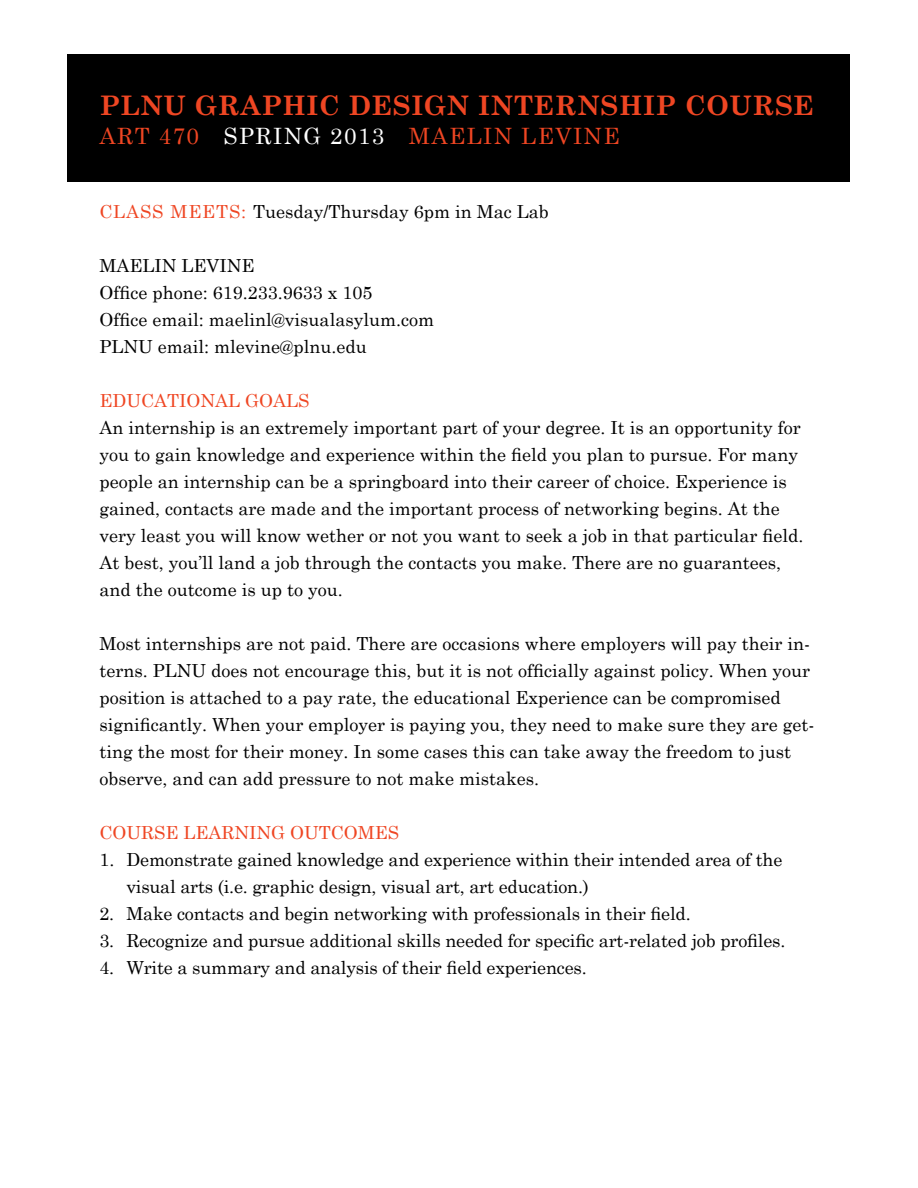
<style>
.page{position:relative;width:918px;height:1188px;background:#fff}
.page>*{position:absolute;margin:0;border:0;box-sizing:border-box;transform-origin:0 0}
.t1{font:700 27px "Century Schoolbook";letter-spacing:.02em;color:#ef4623}
.t2{font:22.5px "Century Schoolbook";letter-spacing:.065em;color:#ef4623}
.t3{font:18px/27px "Century Schoolbook";color:#000}
.t4{font:18px "Century Schoolbook";color:#ef4623}
.s1{color:#fff}
.s2{color:#ef4623}
</style>
<div class="page">
<div style="left:68px;top:54px;width:782px;height:127px;background:#000"></div>
<h1 class="t1" style="left:99px;top:89px;width:716px">PLNU GRAPHIC DESIGN INTERNSHIP COURSE</h1>
<p class="t2" style="left:99px;top:121px;width:473px">ART 470 <span class="s1">SPRING 2013</span> Maelin levin</p>
<p class="t2" style="left:603px;top:121px;width:18px">e</p>
<p class="t3" style="left:99px;top:198px;width:451px"><span class="s2">Class meets:</span> Tuesday/Thursday 6pm in Mac Lab</p>
<p class="t3" style="left:99px;top:252px;width:15px">MAEL</p>
<p class="t3" style="left:99px;top:252px;width:336px;text-indent:55px">IN LEVINE<br>Office phone: 619.233.9633 x 105<br>Office email: maelinl@visualasylum.com<br>PLNU email: mlevine@plnu.edu</p>
<p class="t4" style="left:99px;top:389px;width:187px">EDUCATIONAL GOALS</p>
<p class="t3" style="left:99px;top:414px;width:706px">An internship is an extremely important part of your degree. It is an opportunity for you to gain knowledge and experience within the field you plan to pursue. For many people an internship can be a springboard into their career of choice. Experience is gained, contacts are made and the important process of networking begins. At the very least you will know wether or not you want to seek a job in that particular field.<br>At best, you’ll land a job through the contacts you make. There are no guarantees, and the outcome is up to you.</p>
<p class="t3" style="left:99px;top:630px;width:716px">Most internships are not paid. There are occasions where employers will pay their in&shy;terns. PLNU does not encourage this, but it is not officially against policy. When your position is attached to a pay rate, the educational Experience can be compromised significantly. When your employer is paying you, they need to make sure they are get&shy;ting the most for their money. In some cases this can take away the freedom to just observe, and can add pressure to not make mistakes.</p>
<p class="t4" style="left:99px;top:821px;width:98px">COURSE LEA</p>
<p class="t4" style="left:221px;top:821px;width:151px">RNING OUTCOMES</p>
<p class="t3" style="left:126px;top:846px;width:658px;text-indent:-27px">1. Demonstrate gained knowledge and experience within their intended area of the visual arts (i.e. graphic design, visual art, art education.)</p>
<p class="t3" style="left:99px;top:900px;width:593px">2. Make contacts and begin networking with professionals in their field.</p>
<p class="t3" style="left:99px;top:927px;width:688px">3. Recognize and pursue additional skills needed for specific art-related job profiles.</p>
<p class="t3" style="left:99px;top:954px;width:489px">4. Write a summary and analysis of their field experiences.</p>
</div>
